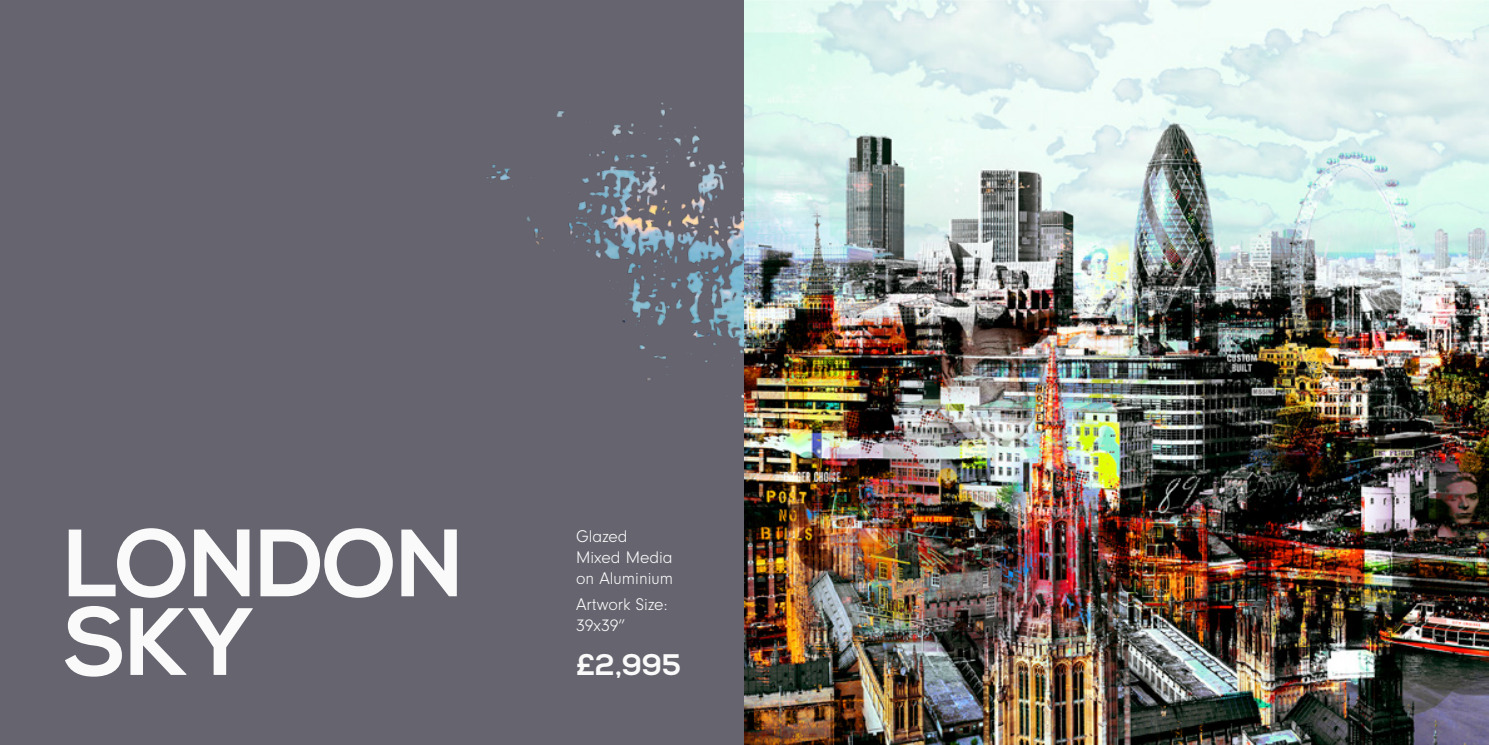
<style>
.page{position:relative;width:1489px;height:745px;background:#fff}
.page>*{position:absolute;margin:0;border:0;box-sizing:border-box;transform-origin:0 0}
.t1{font:700 95.12px/78.5px "Nexa";letter-spacing:-.015em;color:#fafafa}
.t2{font:700 29.75px "Nexa";color:#fafafa}
.t3{font:300 17.5px/21px "Neuzeit Gro";color:#fff}
</style>
<div class="page">
<div style="left:0;top:0;width:744px;height:744px;background:#66646f"></div>
<img style="left:487px;top:102px;width:257px;height:296px">
<img style="left:744px;top:0;width:744px;height:744px">
<p class="t1" style="left:64px;top:527px;width:401px">LONDON<br>SKY</p>
<p class="t3" style="left:576px;top:526px;width:98px">Glazed<br>Mixed Media on Aluminium</p>
<p class="t3" style="left:576px;top:594px;width:93px">Artwork Size:<br>39x39”</p>
<p class="t2" style="left:576px;top:647px;width:106px">£2,995</p>
</div>
